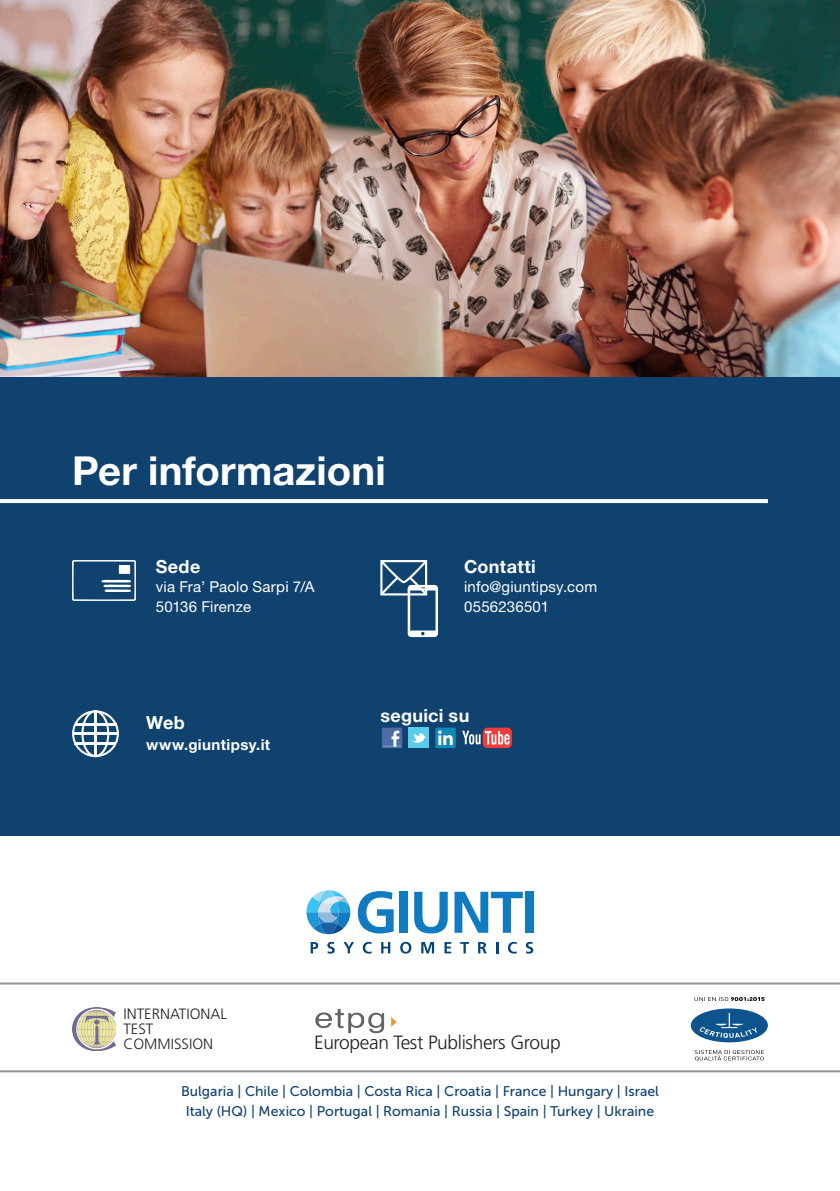
<style>
.page{position:relative;width:840px;height:1191px;background:#fff}
.page>*{position:absolute;margin:0;border:0;box-sizing:border-box;transform-origin:0 0}
.testo{font:700 40px "Helvetica Neue LT Std";letter-spacing:.005em;color:#fff}
.clienti_sub_-_v2{font:300 19.2px "Frutiger LT Std";letter-spacing:-.02em;color:#231f20}
.testo-2{font:700 18px "Helvetica Neue LT Std";letter-spacing:.02em;color:#fff}
.testo-3{font:15px "Helvetica Neue LT Std";letter-spacing:.015em;color:#fff}
.clienti_sub_-_v2-2{font:300 15px/15px "Frutiger LT Std";color:#231f20}
.testo-4{font:700 15px "Helvetica Neue LT Std";letter-spacing:.025em;color:#fff}
.t1{font:14px "Museo Sans 500";color:#10426f}
</style>
<div class="page">
<img style="left:0;top:0;width:839px;height:377px">
<div style="left:0;top:377px;width:839px;height:458px;background:#10426f"></div>
<svg style="left:454px;top:891px;width:68px;height:41px"></svg>
<div style="left:525px;top:891px;width:8px;height:41px;background:#107bc1"></div>
<div style="left:399px;top:891px;width:8px;height:41px;background:#107bc1"></div>
<svg style="left:357px;top:891px;width:36px;height:42px"></svg>
<svg style="left:414px;top:891px;width:33px;height:42px"></svg>
<svg style="left:306px;top:890px;width:44px;height:44px"></svg>
<svg style="left:310px;top:942px;width:8px;height:11px"></svg>
<svg style="left:327px;top:941px;width:7px;height:12px"></svg>
<svg style="left:343px;top:942px;width:11px;height:11px"></svg>
<svg style="left:362px;top:941px;width:9px;height:12px"></svg>
<svg style="left:381px;top:942px;width:9px;height:11px"></svg>
<svg style="left:400px;top:941px;width:11px;height:12px"></svg>
<svg style="left:421px;top:942px;width:13px;height:11px"></svg>
<svg style="left:444px;top:942px;width:7px;height:11px"></svg>
<svg style="left:460px;top:942px;width:9px;height:11px"></svg>
<svg style="left:478px;top:942px;width:8px;height:11px"></svg>
<svg style="left:496px;top:942px;width:2px;height:11px"></svg>
<svg style="left:507px;top:941px;width:9px;height:12px"></svg>
<svg style="left:525px;top:941px;width:8px;height:12px"></svg>
<hr style="left:0;top:1070px;width:839px;height:2px;background:#929595">
<hr style="left:0;top:982px;width:839px;height:2px;background:#929595">
<svg style="left:72px;top:560px;width:64px;height:41px"></svg>
<svg style="left:380px;top:560px;width:58px;height:77px"></svg>
<svg style="left:72px;top:710px;width:47px;height:47px"></svg>
<hr style="left:94px;top:710px;width:2px;height:47px;background:#fff">
<hr style="left:75px;top:723px;width:41px;height:2px;background:#fff">
<hr style="left:73px;top:732px;width:46px;height:2px;background:#fff">
<hr style="left:75px;top:742px;width:41px;height:2px;background:#fff">
<svg style="left:435px;top:727px;width:20px;height:21px"></svg>
<div style="left:381px;top:727px;width:21px;height:21px;background:#4d6da6"></div>
<hr style="left:383px;top:743px;width:17px;height:3px;background:#7f96c0">
<svg style="left:391px;top:730px;width:8px;height:16px"></svg>
<div style="left:408px;top:727px;width:21px;height:21px;background:#59cbed"></div>
<svg style="left:412px;top:733px;width:14px;height:10px"></svg>
<svg style="left:482px;top:727px;width:29px;height:21px"></svg>
<svg style="left:462px;top:730px;width:47px;height:14px"></svg>
<svg style="left:0;top:499px;width:767px;height:4px;background:#fafbfc"></svg>
<img style="left:72px;top:1007px;width:43px;height:43px">
<img style="left:315px;top:1008px;width:82px;height:26px">
<svg style="left:690px;top:1008px;width:77px;height:34px"></svg>
<svg style="left:694px;top:1050px;width:69px;height:10px"></svg>
<svg style="left:694px;top:997px;width:70px;height:4px"></svg>
<p class="testo" style="left:72px;top:446px;width:315px">Per informazioni</p>
<p class="testo-2" style="left:156px;top:555px;width:46px">Sede</p>
<p class="testo-3" style="left:156px;top:578px;width:160px">via Fra’ Paolo Sarpi 7/A</p>
<p class="testo-3" style="left:156px;top:597px;width:97px">50136 Firenze</p>
<p class="testo-2" style="left:464px;top:555px;width:73px">Contatti</p>
<p class="testo-3" style="left:464px;top:578px;width:134px">info@giuntipsy.com</p>
<p class="testo-3" style="left:464px;top:597px;width:86px">0556236501</p>
<p class="testo-2" style="left:146px;top:711px;width:40px">Web</p>
<p class="testo-2" style="left:380px;top:704px;width:90px">seguici su</p>
<p class="testo-4" style="left:146px;top:735px;width:125px">www.giuntipsy.it</p>
<p class="clienti_sub_-_v2-2" style="left:123px;top:1007px;width:105px">INTERNATIONAL<br>TEST<br>COMMISSION</p>
<p class="clienti_sub_-_v2" style="left:314px;top:1031px;width:248px">European Test Publishers Group</p>
<p class="t1" style="left:181px;top:1083px;width:479px">Bulgaria | Chile | Colombia | Costa Rica | Croatia | France | Hungary | Israel</p>
<p class="t1" style="left:186px;top:1103px;width:469px">Italy (HQ) | Mexico | Portugal | Romania | Russia | Spain | Turkey | Ukraine</p>
</div>
